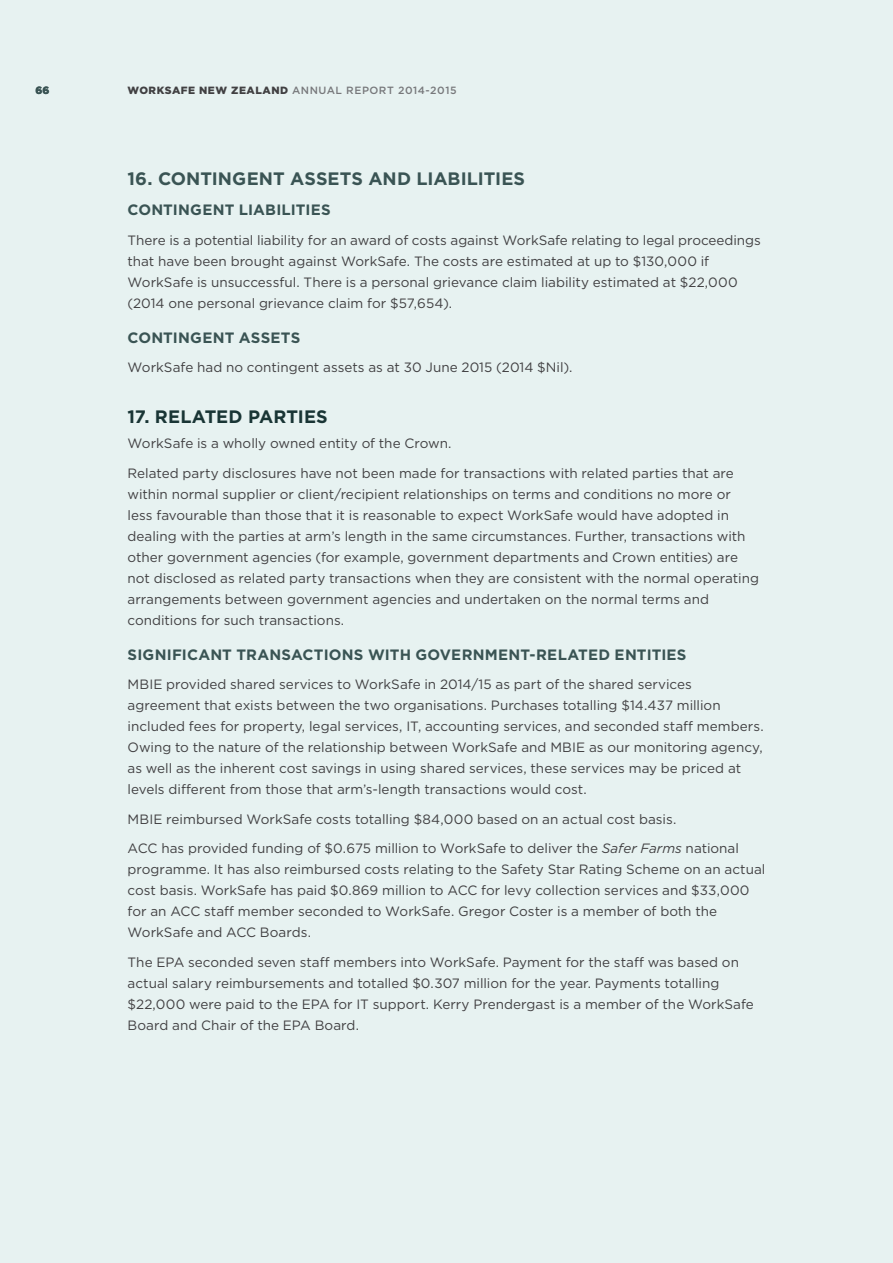
<style>
.page{position:relative;width:893px;height:1263px;background:#e7f2f1}
.page>*{position:absolute;margin:0;border:0;box-sizing:border-box;transform-origin:0 0}
.t1{font:700 18px "Gotham";letter-spacing:.005em;color:#3a5454}
.t2{font:700 18px "Gotham";letter-spacing:.005em;color:#193535}
.t3{font:700 15px "Gotham";letter-spacing:.01em;color:#3a5454}
.t4{font:13.5px/21px "Gotham";color:#414042}
.t5{font:500 10.5px "Gotham";letter-spacing:.05em;color:#77787b}
.t6{font:900 10.5px "Gotham";color:#3a5454}
.s1{font-weight:900;color:#414042}
.s2{font-style:italic}
</style>
<div class="page">
<p class="t6" style="left:36px;top:83px;width:15px">66</p>
<p class="t5" style="left:128px;top:84px;width:330px"><span class="s1">WORKSAFE NEW ZEALAND</span> ANNUAL REPORT 2014-2015</p>
<h1 class="t1" style="left:128px;top:166px;width:399px">16. CONTINGENT ASSETS AND LIABILITIES</h1>
<p class="t3" style="left:128px;top:200px;width:205px">CONTINGENT LIABILITIES</p>
<p class="t4" style="left:128px;top:229px;width:635px">There is a potential liability for an award of costs against WorkSafe relating to legal proceedings that have been brought against WorkSafe. The costs are estimated at up to $130,000 if WorkSafe is unsuccessful. There is a personal grievance claim liability estimated at $22,000 (2014 one personal grievance claim for $57,654).</p>
<p class="t3" style="left:128px;top:327px;width:174px">CONTINGENT ASSETS</p>
<p class="t4" style="left:128px;top:357px;width:446px">WorkSafe had no contingent assets as at 30 June 2015 (2014 $Nil).</p>
<h1 class="t2" style="left:128px;top:405px;width:202px">17. RELATED PARTIES</h1>
<p class="t4" style="left:128px;top:428px;width:608px;line-height:29.5px">WorkSafe is a wholly owned entity of the Crown.<br>Related party disclosures have not been made for transactions with related parties that are</p>
<p class="t4" style="left:128px;top:483px;width:633px">within normal supplier or client/recipient relationships on terms and conditions no more or less favourable than those that it is reasonable to expect WorkSafe would have adopted in dealing with the parties at arm’s length in the same circumstances. Further, transactions with other government agencies (for example, government departments and Crown entities) are not disclosed as related party transactions when they are consistent with the normal operating arrangements between government agencies and undertaken on the normal terms and conditions for such transactions.</p>
<p class="t3" style="left:128px;top:645px;width:560px">SIGNIFICANT TRANSACTIONS WITH GOVERNMENT-RELATED ENTITIES</p>
<p class="t4" style="left:128px;top:674px;width:638px">MBIE provided shared services to WorkSafe in 2014/15 as part of the shared services agreement that exists between the two organisations. Purchases totalling $14.437 million included fees for property, legal services, IT, accounting services, and seconded staff members.<br>Owing to the nature of the relationship between WorkSafe and MBIE as our monitoring agency, as well as the inherent cost savings in using shared services, these services may be priced at levels different from those that arm’s-length transactions would cost.</p>
<p class="t4" style="left:128px;top:804px;width:613px;line-height:29.5px">MBIE reimbursed WorkSafe costs totalling $84,000 based on an actual cost basis.<br>ACC has provided funding of $0.675 million to WorkSafe to deliver the <span class="s2">Safer Farms</span> national</p>
<p class="t4" style="left:128px;top:859px;width:639px">programme. It has also reimbursed costs relating to the Safety Star Rating Scheme on an actual cost basis. WorkSafe has paid $0.869 million to ACC for levy collection services and $33,000 for an ACC staff member seconded to WorkSafe. Gregor Coster is a member of both the WorkSafe and ACC Boards.</p>
<p class="t4" style="left:128px;top:951px;width:628px">The EPA seconded seven staff members into WorkSafe. Payment for the staff was based on actual salary reimbursements and totalled $0.307 million for the year. Payments totalling $22,000 were paid to the EPA for IT support. Kerry Prendergast is a member of the WorkSafe Board and Chair of the EPA Board.</p>
</div>
